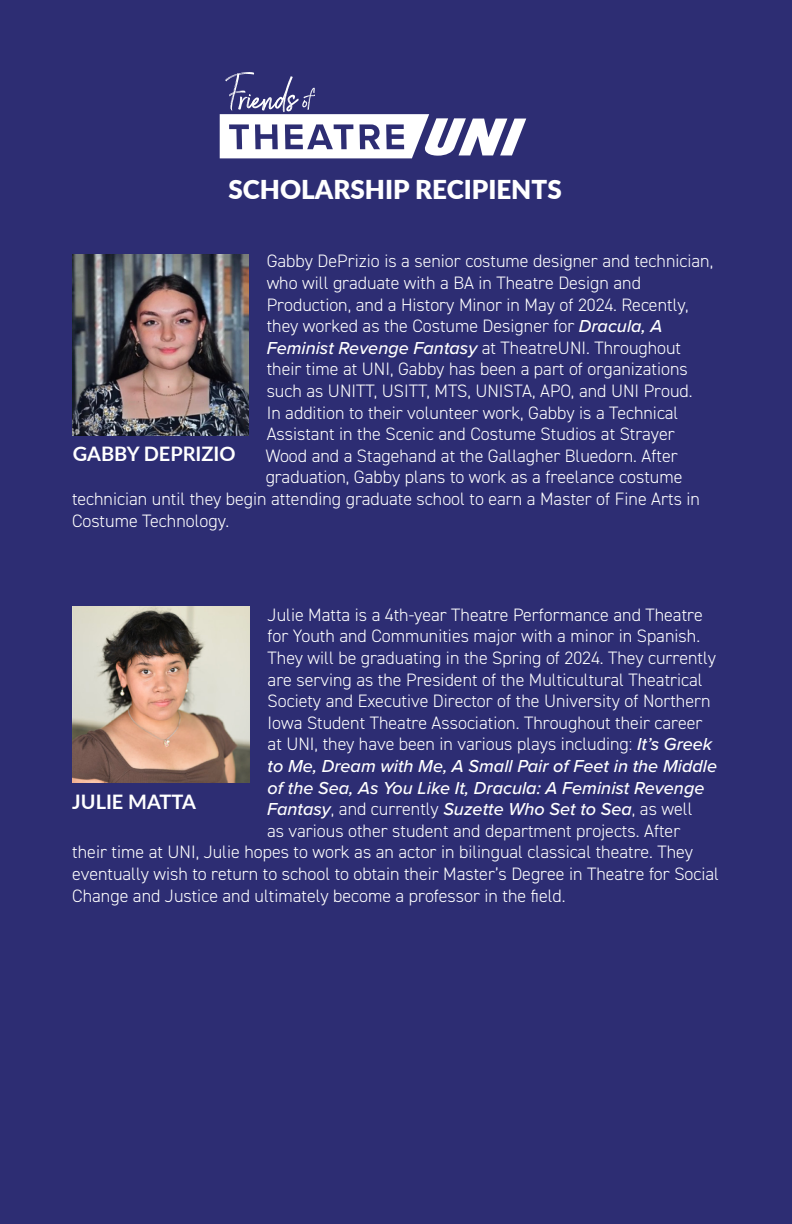
<style>
.page{position:relative;width:792px;height:1224px;background:#2d2d73}
.page>*{position:absolute;margin:0;border:0;box-sizing:border-box;transform-origin:0 0}
.t1{font:900 26px "Lato";color:#fff}
.t2{font:700 20px "Lato";color:#fff}
.t3{font:300 18px "DIN2014";color:#fff}
.t4{font:italic 500 18px "Proxima Nova";color:#fff}
.s1{font-family:"Proxima Nova";font-weight:500;font-style:italic}
.s2{font-family:"DIN2014";font-weight:300;font-style:normal}
</style>
<div class="page">
<img style="left:72px;top:254px;width:177px;height:182px">
<svg style="left:220px;top:72px;width:306px;height:86px"></svg>
<img style="left:72px;top:607px;width:178px;height:176px">
<p class="t1" style="left:229px;top:170px;width:335px">SCHOLARSHIP RECIPIENTS</p>
<p class="t3" style="left:267px;top:250px;width:448px">Gabby DePrizio is a senior costume designer and technician,</p>
<p class="t3" style="left:267px;top:272px;width:376px">who will graduate with a BA in Theatre Design and</p>
<p class="t3" style="left:267px;top:294px;width:423px">Production, and a History Minor in May of 2024. Recently,</p>
<p class="t3" style="left:267px;top:315px;width:397px">they worked as the Costume Designer for <span class="s1">Dracula, A</span></p>
<p class="t3" style="left:267px;top:337px;width:416px"><span class="s1">Feminist Revenge Fantasy</span> at TheatreUNI. Throughout</p>
<p class="t3" style="left:267px;top:358px;width:423px">their time at UNI, Gabby has been a part of organizations</p>
<p class="t3" style="left:267px;top:380px;width:427px">such as UNITT, USITT, MTS, UNISTA, APO, and UNI Proud.</p>
<p class="t3" style="left:267px;top:402px;width:413px">In addition to their volunteer work, Gabby is a Technical</p>
<p class="t3" style="left:267px;top:423px;width:410px">Assistant in the Scenic and Costume Studios at Strayer</p>
<p class="t3" style="left:266px;top:445px;width:414px">Wood and a Stagehand at the Gallagher Bluedorn. After</p>
<p class="t3" style="left:266px;top:466px;width:418px">graduation, Gabby plans to work as a freelance costume</p>
<p class="t3" style="left:72px;top:488px;width:629px">technician until they begin attending graduate school to earn a Master of Fine Arts in</p>
<p class="t3" style="left:72px;top:510px;width:159px">Costume Technology.</p>
<p class="t2" style="left:73px;top:439px;width:164px">GABBY DEPRIZIO</p>
<p class="t3" style="left:268px;top:604px;width:437px">Julie Matta is a 4th-year Theatre Performance and Theatre</p>
<p class="t3" style="left:268px;top:625px;width:434px">for Youth and Communities major with a minor in Spanish.</p>
<p class="t3" style="left:268px;top:647px;width:450px">They will be graduating in the Spring of 2024. They currently</p>
<p class="t3" style="left:268px;top:668px;width:437px">are serving as the President of the Multicultural Theatrical</p>
<p class="t3" style="left:268px;top:690px;width:444px">Society and Executive Director of the University of Northern</p>
<p class="t3" style="left:268px;top:712px;width:436px">Iowa Student Theatre Association. Throughout their career</p>
<p class="t3" style="left:268px;top:733px;width:446px">at UNI, they have been in various plays including: <span class="s1">It’s Greek</span></p>
<p class="t4" style="left:268px;top:753px;width:451px">to Me, Dream with Me, A Small Pair of Feet in the Middle</p>
<p class="t4" style="left:268px;top:774px;width:438px">of the Sea, As You Like It, Dracula: A Feminist Revenge</p>
<p class="t4" style="left:267px;top:796px;width:427px">Fantasy<span class="s2">, and currently</span> Suzette Who Set to Sea<span class="s2">, as well</span></p>
<p class="t3" style="left:267px;top:820px;width:415px">as various other student and department projects. After</p>
<p class="t3" style="left:72px;top:841px;width:622px">their time at UNI, Julie hopes to work as an actor in bilingual classical theatre. They</p>
<p class="t3" style="left:72px;top:863px;width:648px">eventually wish to return to school to obtain their Master’s Degree in Theatre for Social</p>
<p class="t3" style="left:72px;top:884px;width:495px">Change and Justice and ultimately become a professor in the field.</p>
<p class="t2" style="left:72px;top:787px;width:125px">JULIE MATTA</p>
</div>
